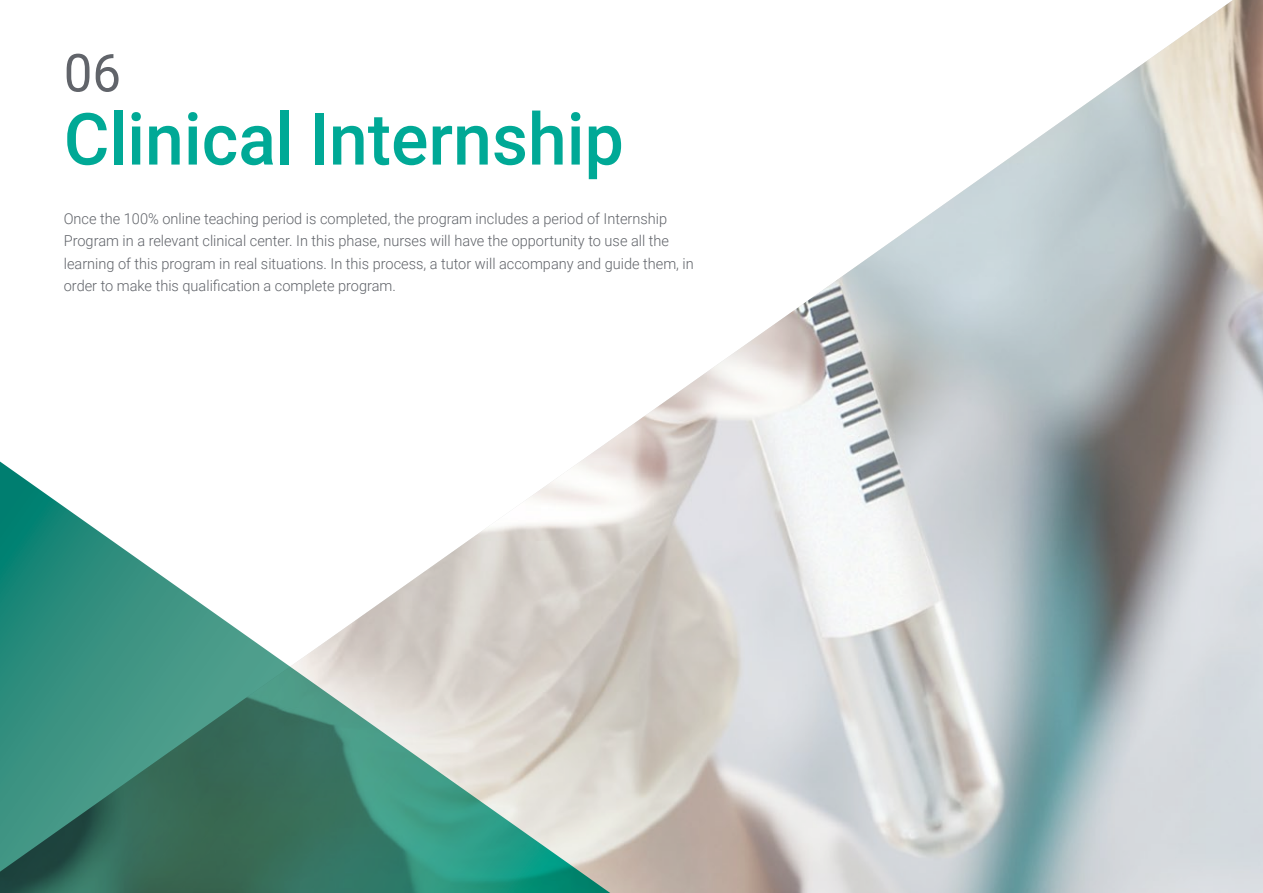
<style>
.page{position:relative;width:1263px;height:893px;background:#fff}
.page>*{position:absolute;margin:0;border:0;box-sizing:border-box;transform-origin:0 0}
.t1{font:500 72px "Roboto";color:#00a996}
.t2{font:52.5px "Roboto";color:#61646a}
.t3{font:300 15px/22.5px "Roboto";color:#61646a}
</style>
<div class="page">
<img style="left:602px;top:0;width:661px;height:893px">
<svg style="left:0;top:446px;width:640px;height:447px"></svg>
<h2 class="t2" style="left:64px;top:36px;width:59px">06</h2>
<h1 class="t1" style="left:64px;top:89px;width:562px">Clinical Internship</h1>
<p class="t3" style="left:64px;top:207px;width:631px">Once the 100% online teaching period is completed, the program includes a period of Internship Program in a relevant clinical center. In this phase, nurses will have the opportunity to use all the learning of this program in real situations. In this process, a tutor will accompany and guide them, in order to make this qualification a complete program.</p>
</div>
